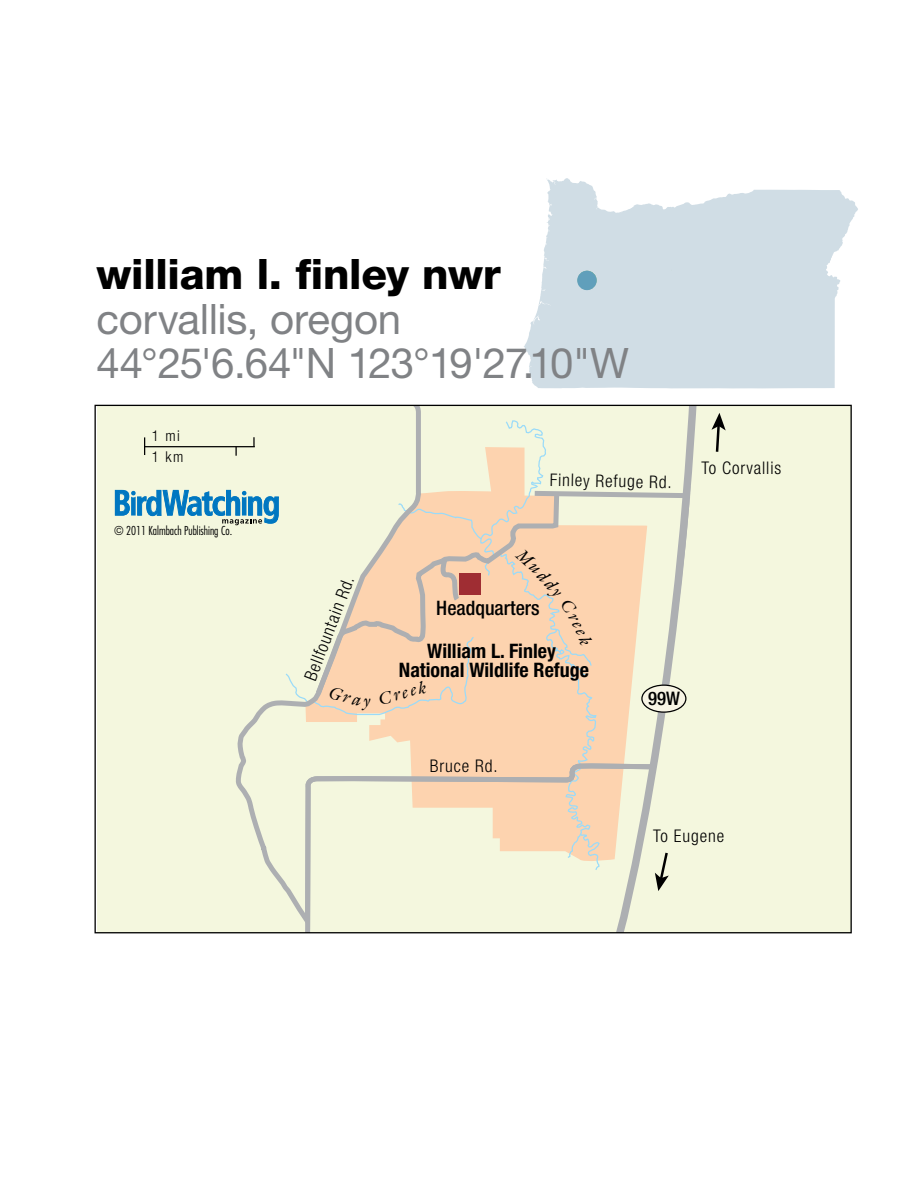
<style>
.page{position:relative;width:918px;height:1188px;background:#fff}
.page>*{position:absolute;margin:0;border:0;box-sizing:border-box;transform-origin:0 0}
.t1{font:42px/44.5px "Helvetica Neue LT Std";letter-spacing:-.01em;color:#808285}
.t2{font:800 42px "Helvetica Neue LT Std";letter-spacing:-.005em;color:#000}
.t3{font:700 condensed 19.95px/18.8px "Helvetica Neue LT Std";color:#000;text-align:center}
.t4{font:500 condensed 19.95px "Helvetica Neue LT Std";color:#000}
.t5{font:500 condensed 18.75px "Helvetica Neue LT Std";color:#000}
.t6{font:300 condensed 17.4px "Helvetica Neue LT Std";letter-spacing:.05em;color:#000}
.t7{font:300 condensed 15px "Helvetica Neue LT Std";color:#000}
.t8{font:300 condensed 12px "Futura Std";color:#000}
</style>
<div class="page">
<div style="left:97px;top:405px;width:754px;height:528px;background:#f4f7de"></div>
<svg style="left:303px;top:891px;width:331px;height:40px"></svg>
<svg style="left:712px;top:413px;width:14px;height:39px"></svg>
<svg style="left:524px;top:178px;width:334px;height:210px;fill:#d0dde5"></svg>
<div style="left:577px;top:271px;width:20px;height:19px;background:#609fbb;border-radius:50%"></div>
<svg style="left:115px;top:405px;width:580px;height:486px"></svg>
<h1 class="t2" style="left:96px;top:249px;width:406px">william l. finley nwr</h1>
<h1 class="t1" style="left:96px;top:296px;width:534px">corvallis, oregon<br>44°25'6.64"N 123°19'27.10"W</h1>
<p class="t7" style="left:152px;top:427px;width:30px">1 mi</p>
<p class="t7" style="left:152px;top:448px;width:33px">1 km</p>
<p class="t8" style="left:114px;top:524px;width:120px">© 2011 Kalmbach Publishing Co.</p>
<p class="t6" style="left:300px;top:676px;width:112px;rotate:-69deg">Bellfountain Rd.</p>
<p class="t6" style="left:550px;top:470px;width:123px;rotate:1deg">Finley Refuge Rd.</p>
<p class="t6" style="left:702px;top:458px;width:81px">To Corvallis</p>
<p class="t4" style="left:436px;top:596px;width:105px">Headquarters</p>
<p class="t3" style="left:399px;top:641px;width:192px">William L. Finley<br>National Wildlife Refuge</p>
<p class="t6" style="left:430px;top:756px;width:69px">Bruce Rd.</p>
<p class="t5" style="left:648px;top:687px;width:33px">99W</p>
<p class="t6" style="left:653px;top:826px;width:72px">To Eugene</p>
</div>
